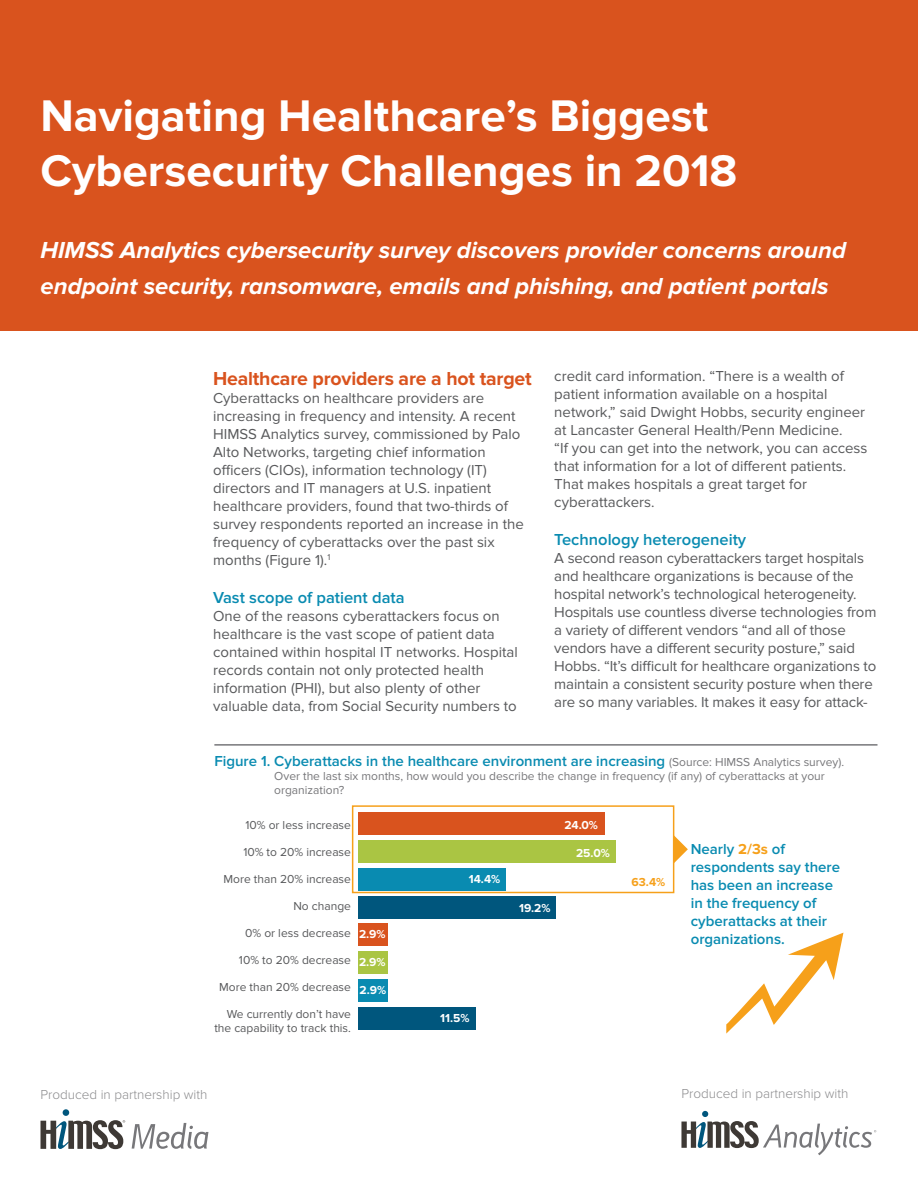
<style>
.page{position:relative;width:918px;height:1188px;background:#fff}
.page>*{position:absolute;margin:0;border:0;box-sizing:border-box;transform-origin:0 0}
.t1{font:700 45.9px/55.2px "Proxima Nova";color:#fff}
.t2{font:italic 700 24px/36px "Proxima Nova";color:#fff}
.t3{font:700 19.5px "Proxima Nova";letter-spacing:-.01em;color:#d9531e}
.t4{font:600 16.5px "Proxima Nova";color:#098bb1}
.t5{font:15px/18px "Proxima Nova";color:#58595b}
.t6{font:600 15px/18px "Proxima Nova";color:#098bb1}
.t7{font:300 13.5px "Proxima Nova";color:#8b8b8d}
.t8{font:12px/13.5px "Proxima Nova";color:#58595b;text-align:right}
.t9{font:12px/14.4px "Proxima Nova";color:#77777a}
.t10{font:700 12px "Proxima Nova";color:#fff}
.t11{font:700 12px "Proxima Nova";color:#f6a01a}
.s1{font-weight:400;font-size:12px;color:#77777a}
.s2{font-weight:700;color:#f6a01a}
</style>
<div class="page">
<svg style="left:41px;top:1109px;width:84px;height:40px"></svg>
<svg style="left:132px;top:1123px;width:76px;height:26px"></svg>
<div style="left:0;top:0;width:918px;height:330px;background:#d9531e"></div>
<svg style="left:681px;top:1111px;width:195px;height:44px"></svg>
<hr style="left:214px;top:744px;width:663px;height:2px;background:#77777a">
<div style="left:358px;top:812px;width:246px;height:23px;background:#d9531e"></div>
<div style="left:358px;top:840px;width:257px;height:23px;background:#aac543"></div>
<div style="left:358px;top:868px;width:148px;height:23px;background:#098bb1"></div>
<div style="left:358px;top:896px;width:198px;height:22px;background:#00567d"></div>
<div style="left:358px;top:923px;width:29px;height:23px;background:#d9531e"></div>
<div style="left:358px;top:951px;width:29px;height:23px;background:#aac543"></div>
<div style="left:358px;top:979px;width:29px;height:23px;background:#098bb1"></div>
<div style="left:358px;top:1007px;width:118px;height:22px;background:#00567d"></div>
<div style="left:352px;top:805px;width:322px;height:88px;border:2px solid #f6a01a"></div>
<svg style="left:674px;top:835px;width:14px;height:28px"></svg>
<svg style="left:726px;top:933px;width:117px;height:101px"></svg>
<h1 class="t1" style="left:40px;top:89px;width:698px">Navigating Healthcare’s Biggest<br>Cybersecurity Challenges in 2018</h1>
<h2 class="t2" style="left:40px;top:233px;width:807px">HIMSS Analytics cybersecurity survey discovers provider concerns around endpoint security, ransomware, emails and phishing, and patient portals</h2>
<h3 class="t3" style="left:213px;top:367px;width:320px">Healthcare providers are a hot target</h3>
<p class="t5" style="left:213px;top:389px;width:312px">Cyberattacks on healthcare providers are increasing in frequency and intensity. A recent HIMSS Analytics survey, commissioned by Palo Alto Networks, targeting chief information officers (CIOs), information technology (IT) directors and IT managers at U.S. inpatient healthcare providers, found that two-thirds of survey respondents reported an increase in the frequency of cyberattacks over the past six months (Figure 1).<sup>1</sup></p>
<p class="t4" style="left:213px;top:588px;width:193px">Vast scope of patient data</p>
<p class="t5" style="left:213px;top:607px;width:306px">One of the reasons cyberattackers focus on healthcare is the vast scope of patient data contained within hospital IT networks. Hospital records contain not only protected health information (PHI), but also plenty of other valuable data, from Social Security numbers to</p>
<p class="t5" style="left:554px;top:367px;width:315px">credit card information. “There is a wealth of patient information available on a hospital network,” said Dwight Hobbs, security engineer at Lancaster General Health/Penn Medicine.<br>“If you can get into the network, you can access that information for a lot of different patients.<br>That makes hospitals a great target for cyberattackers.</p>
<p class="t4" style="left:554px;top:530px;width:193px">Technology heterogeneity</p>
<p class="t5" style="left:554px;top:549px;width:324px">A second reason cyberattackers target hospitals and healthcare organizations is because of the hospital network’s technological heterogeneity.<br>Hospitals use countless diverse technologies from a variety of different vendors “and all of those vendors have a different security posture,” said Hobbs. “It’s difficult for healthcare organizations to maintain a consistent security posture when there are so many variables. It makes it easy for attack-</p>
<p class="t6" style="left:214px;top:752px;width:631px">Figure 1. Cyberattacks in the healthcare environment are increasing <span class="s1">(Source: HIMSS Analytics survey).</span></p>
<p class="t9" style="left:274px;top:769px;width:552px">Over the last six months, how would you describe the change in frequency (if any) of cyberattacks at your organization?</p>
<p class="t8" style="left:245px;top:819px;width:107px">10% or less increase</p>
<p class="t8" style="left:243px;top:846px;width:109px">10% to 20% increase</p>
<p class="t8" style="left:224px;top:873px;width:129px">More than 20% increase</p>
<p class="t8" style="left:293px;top:900px;width:59px">No change</p>
<p class="t8" style="left:245px;top:927px;width:107px">0% or less decrease</p>
<p class="t8" style="left:239px;top:954px;width:114px">10% to 20% decrease</p>
<p class="t8" style="left:219px;top:981px;width:133px">More than 20% decrease</p>
<p class="t8" style="left:214px;top:1008px;width:138px">We currently don’t have the capability to track this.</p>
<p class="t10" style="left:564px;top:818px;width:35px">24.0%</p>
<p class="t10" style="left:576px;top:846px;width:35px">25.0%</p>
<p class="t6" style="left:691px;top:840px;width:151px">Nearly <span class="s2">2/3s</span> of respondents say there has been an increase in the frequency of cyberattacks at their organizations.</p>
<p class="t10" style="left:469px;top:872px;width:33px">14.4%</p>
<p class="t11" style="left:632px;top:875px;width:35px">63.4%</p>
<p class="t10" style="left:519px;top:901px;width:33px">19.2%</p>
<p class="t10" style="left:359px;top:928px;width:28px">2.9%</p>
<p class="t10" style="left:359px;top:955px;width:28px">2.9%</p>
<p class="t10" style="left:359px;top:983px;width:28px">2.9%</p>
<p class="t10" style="left:440px;top:1011px;width:31px">11.5%</p>
<p class="t7" style="left:40px;top:1087px;width:168px">Produced in partnership with</p>
<p class="t7" style="left:681px;top:1085px;width:168px">Produced in partnership with</p>
</div>
